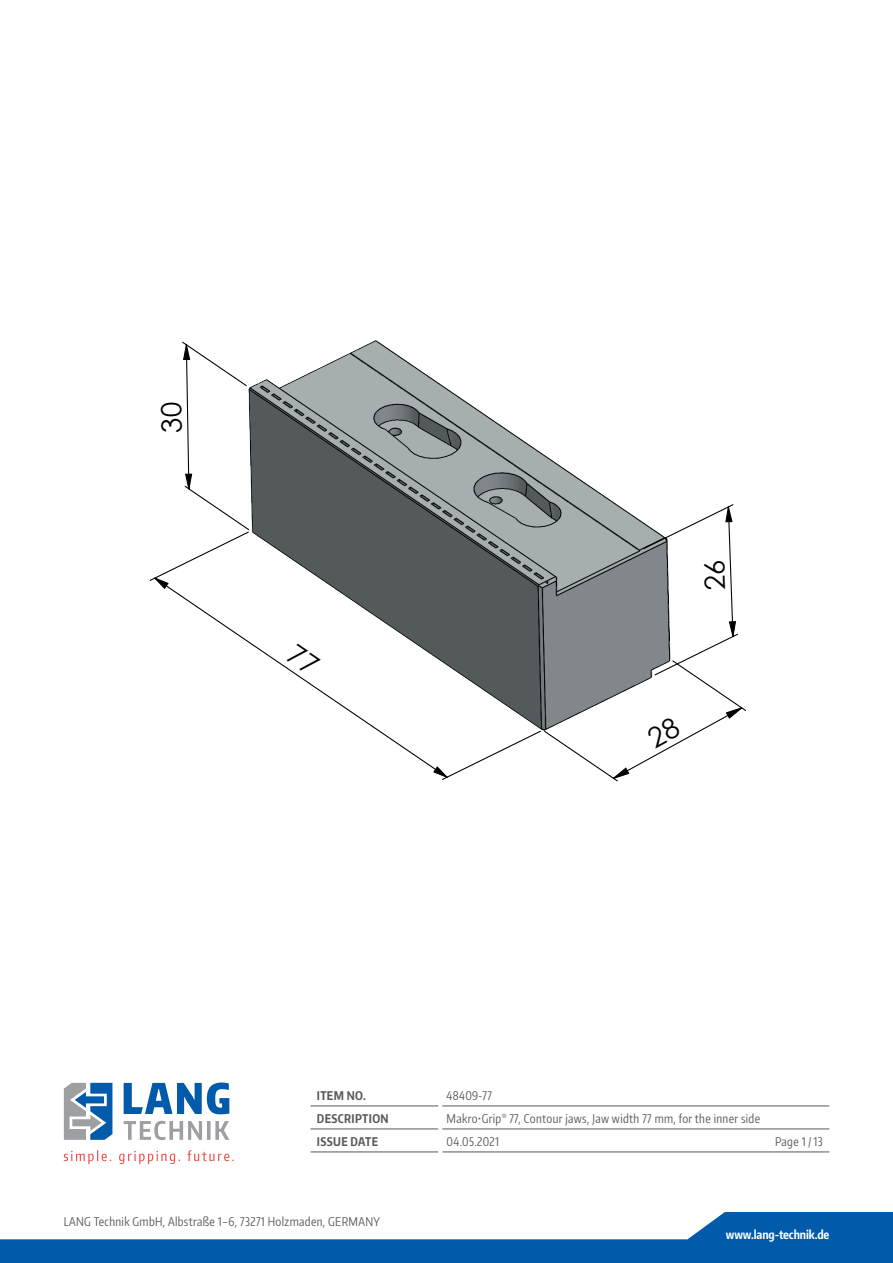
<style>
.page{position:relative;width:893px;height:1263px;background:#fff}
.page>*{position:absolute;margin:0;border:0;box-sizing:border-box;transform-origin:0 0}
.t1{font:12px "Encode Sans Compressed";letter-spacing:.03em;color:#57585a}
.t2{font:700 12px "Encode Sans Compressed";letter-spacing:.03em;color:#57585a}
.t3{font:700 12px "Encode Sans Compressed";letter-spacing:-.01em;color:#fff}
</style>
<div class="page">
<svg style="left:0;top:1212px;width:893px;height:51px;fill:#015aaa"></svg>
<svg style="left:124px;top:1082px;width:105px;height:32px"></svg>
<svg style="left:124px;top:1121px;width:105px;height:19px"></svg>
<svg style="left:64px;top:1083px;width:48px;height:57px"></svg>
<svg style="left:64px;top:1150px;width:170px;height:14px"></svg>
<hr style="left:311px;top:1106px;width:127px;height:1px;background:#57585a">
<hr style="left:442px;top:1106px;width:387px;height:1px;background:#57585a">
<hr style="left:311px;top:1129px;width:127px;height:1px;background:#57585a">
<hr style="left:442px;top:1129px;width:387px;height:1px;background:#57585a">
<hr style="left:311px;top:1152px;width:127px;height:1px;background:#57585a">
<hr style="left:442px;top:1152px;width:387px;height:1px;background:#57585a">
<img style="left:250px;top:340px;width:365px;height:391px">
<svg style="left:149px;top:531px;width:393px;height:249px"></svg>
<svg style="left:155px;top:578px;width:292px;height:199px"></svg>
<svg style="left:286px;top:644px;width:35px;height:33px"></svg>
<svg style="left:543px;top:503px;width:203px;height:279px"></svg>
<svg style="left:182px;top:341px;width:68px;height:190px"></svg>
<p class="t2" style="left:317px;top:1087px;width:51px">ITEM NO.</p>
<p class="t1" style="left:447px;top:1087px;width:47px">48409-77</p>
<p class="t2" style="left:317px;top:1110px;width:73px">DESCRIPTION</p>
<p class="t1" style="left:447px;top:1110px;width:315px">Makro•Grip<sup>®</sup> 77, Contour jaws, Jaw width 77 mm, for the inner side</p>
<p class="t2" style="left:317px;top:1133px;width:63px">ISSUE DATE</p>
<p class="t1" style="left:447px;top:1133px;width:54px">04.05.2021</p>
<p class="t1" style="left:775px;top:1133px;width:49px">Page 1 / 13</p>
<p class="t1" style="left:64px;top:1213px;width:318px">LANG Technik GmbH, Albstraße 1–6, 73271 Holzmaden, GERMANY</p>
<p class="t3" style="left:726px;top:1227px;width:105px">www.lang-technik.de</p>
</div>
